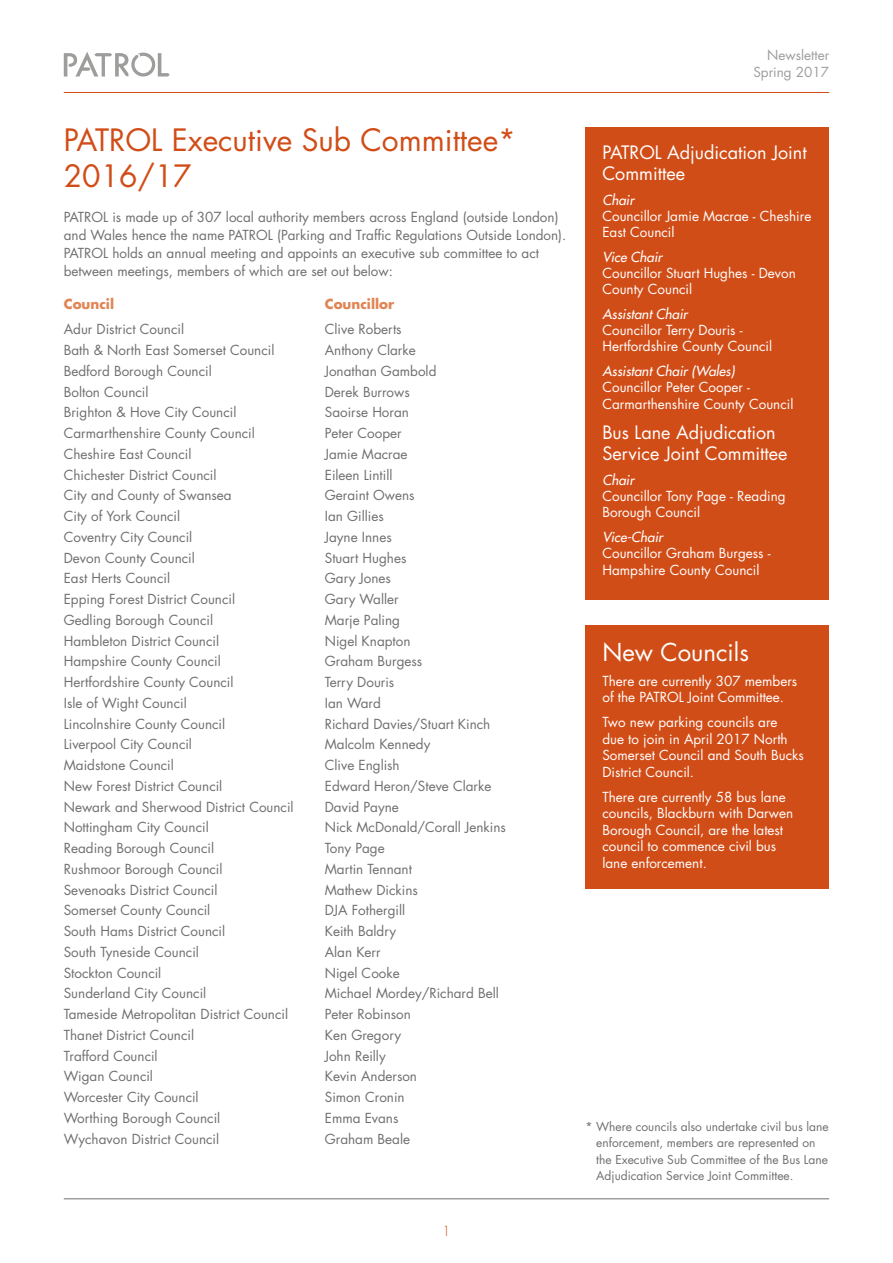
<style>
.page{position:relative;width:893px;height:1263px;background:#fff}
.page>*{position:absolute;margin:0;border:0;box-sizing:border-box;transform-origin:0 0}
.t1{font:30px/36px "Futura";color:#d14d18}
.t2{font:24px "Futura";color:#fff}
.t3{font:18px/21.6px "Futura";color:#fff}
.t4{font:13.5px/18px "Futura";color:#706f6f}
.t5{font:13.5px/16.5px "Futura";color:#fff}
.t6{font:italic 13.5px "Futura";color:#fff}
.t7{font:13.5px/16.2px "Futura";color:#9d9d9c;text-align:right}
.t8{font:700 13.5px "Futura";color:#e08553}
.t9{font:300 13.5px "Futura";color:#d14d18}
.t10{font:12px/16.5px "Futura";color:#706f6f}
</style>
<div class="page">
<svg style="left:64px;top:52px;width:106px;height:25px"></svg>
<hr style="left:64px;top:92px;width:765px;height:1px;background:#d14d18">
<hr style="left:64px;top:1198px;width:765px;height:1px;background:#706f6f">
<div style="left:585px;top:128px;width:244px;height:472px;background:#d14d18"></div>
<div style="left:585px;top:625px;width:244px;height:264px;background:#d14d18"></div>
<h1 class="t1" style="left:64px;top:122px;width:454px">PATROL Executive Sub Committee*<br>2016/17</h1>
<p class="t4" style="left:64px;top:208px;width:504px">PATROL is made up of 307 local authority members across England (outside London) and Wales hence the name PATROL (Parking and Traffic Regulations Outside London).<br>PATROL holds an annual meeting and appoints an executive sub committee to act between meetings, members of which are set out below:</p>
<p class="t8" style="left:64px;top:295px;width:52px">Council</p>
<p class="t8" style="left:325px;top:295px;width:71px">Councillor</p>
<p class="t4" style="left:64px;top:320px;width:122px">Adur District Council</p>
<p class="t4" style="left:325px;top:320px;width:78px">Clive Roberts</p>
<p class="t4" style="left:64px;top:341px;width:212px">Bath &amp; North East Somerset Council</p>
<p class="t4" style="left:325px;top:341px;width:92px">Anthony Clarke</p>
<p class="t4" style="left:64px;top:362px;width:149px">Bedford Borough Council</p>
<p class="t4" style="left:325px;top:362px;width:113px">Jonathan Gambold</p>
<p class="t4" style="left:64px;top:383px;width:86px">Bolton Council</p>
<p class="t4" style="left:325px;top:383px;width:87px">Derek Burrows</p>
<p class="t4" style="left:64px;top:403px;width:174px">Brighton &amp; Hove City Council</p>
<p class="t4" style="left:325px;top:403px;width:86px">Saoirse Horan</p>
<p class="t4" style="left:64px;top:424px;width:193px">Carmarthenshire County Council</p>
<p class="t4" style="left:325px;top:424px;width:78px">Peter Cooper</p>
<p class="t4" style="left:64px;top:445px;width:129px">Cheshire East Council</p>
<p class="t4" style="left:325px;top:445px;width:84px">Jamie Macrae</p>
<p class="t4" style="left:64px;top:466px;width:154px">Chichester District Council</p>
<p class="t4" style="left:325px;top:466px;width:69px">Eileen Lintill</p>
<p class="t4" style="left:64px;top:486px;width:169px">City and County of Swansea</p>
<p class="t4" style="left:325px;top:486px;width:91px">Geraint Owens</p>
<p class="t4" style="left:64px;top:507px;width:118px">City of York Council</p>
<p class="t4" style="left:325px;top:507px;width:60px">Ian Gillies</p>
<p class="t4" style="left:64px;top:528px;width:130px">Coventry City Council</p>
<p class="t4" style="left:325px;top:528px;width:68px">Jayne Innes</p>
<p class="t4" style="left:64px;top:549px;width:133px">Devon County Council</p>
<p class="t4" style="left:325px;top:549px;width:83px">Stuart Hughes</p>
<p class="t4" style="left:64px;top:569px;width:108px">East Herts Council</p>
<p class="t4" style="left:325px;top:569px;width:68px">Gary Jones</p>
<p class="t4" style="left:64px;top:590px;width:173px">Epping Forest District Council</p>
<p class="t4" style="left:325px;top:590px;width:75px">Gary Waller</p>
<p class="t4" style="left:64px;top:611px;width:151px">Gedling Borough Council</p>
<p class="t4" style="left:325px;top:611px;width:77px">Marje Paling</p>
<p class="t4" style="left:64px;top:632px;width:157px">Hambleton District Council</p>
<p class="t4" style="left:325px;top:632px;width:87px">Nigel Knapton</p>
<p class="t4" style="left:64px;top:652px;width:159px">Hampshire County Council</p>
<p class="t4" style="left:325px;top:652px;width:99px">Graham Burgess</p>
<p class="t4" style="left:64px;top:673px;width:171px">Hertfordshire County Council</p>
<p class="t4" style="left:325px;top:673px;width:71px">Terry Douris</p>
<p class="t4" style="left:64px;top:694px;width:124px">Isle of Wight Council</p>
<p class="t4" style="left:325px;top:694px;width:58px">Ian Ward</p>
<p class="t4" style="left:64px;top:715px;width:163px">Lincolnshire County Council</p>
<p class="t4" style="left:325px;top:715px;width:167px">Richard Davies/Stuart Kinch</p>
<p class="t4" style="left:64px;top:735px;width:130px">Liverpool City Council</p>
<p class="t4" style="left:325px;top:735px;width:107px">Malcolm Kennedy</p>
<p class="t4" style="left:64px;top:756px;width:112px">Maidstone Council</p>
<p class="t4" style="left:325px;top:756px;width:76px">Clive English</p>
<p class="t4" style="left:64px;top:777px;width:160px">New Forest District Council</p>
<p class="t4" style="left:325px;top:777px;width:168px">Edward Heron/Steve Clarke</p>
<p class="t4" style="left:64px;top:798px;width:231px">Newark and Sherwood District Council</p>
<p class="t4" style="left:325px;top:798px;width:76px">David Payne</p>
<p class="t4" style="left:64px;top:818px;width:146px">Nottingham City Council</p>
<p class="t4" style="left:325px;top:818px;width:183px">Nick McDonald/Corall Jenkins</p>
<p class="t4" style="left:64px;top:839px;width:152px">Reading Borough Council</p>
<p class="t4" style="left:325px;top:839px;width:62px">Tony Page</p>
<p class="t4" style="left:64px;top:860px;width:160px">Rushmoor Borough Council</p>
<p class="t4" style="left:325px;top:860px;width:89px">Martin Tennant</p>
<p class="t4" style="left:64px;top:881px;width:155px">Sevenoaks District Council</p>
<p class="t4" style="left:325px;top:881px;width:95px">Mathew Dickins</p>
<p class="t4" style="left:64px;top:901px;width:148px">Somerset County Council</p>
<p class="t4" style="left:325px;top:901px;width:82px">DJA Fothergill</p>
<p class="t4" style="left:64px;top:922px;width:163px">South Hams District Council</p>
<p class="t4" style="left:325px;top:922px;width:73px">Keith Baldry</p>
<p class="t4" style="left:64px;top:943px;width:137px">South Tyneside Council</p>
<p class="t4" style="left:325px;top:943px;width:57px">Alan Kerr</p>
<p class="t4" style="left:64px;top:964px;width:99px">Stockton Council</p>
<p class="t4" style="left:325px;top:964px;width:77px">Nigel Cooke</p>
<p class="t4" style="left:64px;top:984px;width:144px">Sunderland City Council</p>
<p class="t4" style="left:325px;top:984px;width:176px">Michael Mordey/Richard Bell</p>
<p class="t4" style="left:64px;top:1005px;width:226px">Tameside Metropolitan District Council</p>
<p class="t4" style="left:325px;top:1005px;width:88px">Peter Robinson</p>
<p class="t4" style="left:64px;top:1026px;width:132px">Thanet District Council</p>
<p class="t4" style="left:325px;top:1026px;width:78px">Ken Gregory</p>
<p class="t4" style="left:64px;top:1047px;width:95px">Trafford Council</p>
<p class="t4" style="left:325px;top:1047px;width:62px">John Reilly</p>
<p class="t4" style="left:64px;top:1067px;width:91px">Wigan Council</p>
<p class="t4" style="left:325px;top:1067px;width:94px">Kevin Anderson</p>
<p class="t4" style="left:64px;top:1088px;width:136px">Worcester City Council</p>
<p class="t4" style="left:325px;top:1088px;width:81px">Simon Cronin</p>
<p class="t4" style="left:64px;top:1109px;width:158px">Worthing Borough Council</p>
<p class="t4" style="left:325px;top:1109px;width:75px">Emma Evans</p>
<p class="t4" style="left:64px;top:1130px;width:157px">Wychavon District Council</p>
<p class="t4" style="left:325px;top:1130px;width:87px">Graham Beale</p>
<p class="t9" style="left:442px;top:1222px;width:10px">1</p>
<p class="t7" style="left:753px;top:47px;width:77px">Newsletter<br>Spring 2017</p>
<h3 class="t3" style="left:602px;top:141px;width:206px">PATROL Adjudication Joint<br>Committee</h3>
<p class="t6" style="left:602px;top:191px;width:33px">Chair</p>
<p class="t5" style="left:602px;top:208px;width:210px">Councillor Jamie Macrae - Cheshire<br>East Council</p>
<p class="t6" style="left:602px;top:248px;width:61px">Vice Chair</p>
<p class="t5" style="left:602px;top:265px;width:195px">Councillor Stuart Hughes - Devon<br>County Council</p>
<p class="t6" style="left:602px;top:306px;width:87px">Assistant Chair</p>
<p class="t5" style="left:602px;top:322px;width:171px">Councillor Terry Douris -<br>Hertfordshire County Council</p>
<p class="t6" style="left:602px;top:363px;width:134px">Assistant Chair (Wales)</p>
<p class="t5" style="left:602px;top:379px;width:193px">Councillor Peter Cooper -<br>Carmarthenshire County Council</p>
<h3 class="t3" style="left:602px;top:421px;width:187px">Bus Lane Adjudication<br>Service Joint Committee</h3>
<p class="t6" style="left:602px;top:471px;width:33px">Chair</p>
<p class="t5" style="left:602px;top:488px;width:185px">Councillor Tony Page - Reading<br>Borough Council</p>
<p class="t6" style="left:602px;top:529px;width:62px">Vice-Chair</p>
<p class="t5" style="left:602px;top:545px;width:170px">Councillor Graham Burgess -<br>Hampshire County Council</p>
<h2 class="t2" style="left:602px;top:636px;width:148px">New Councils</h2>
<p class="t5" style="left:602px;top:673px;width:196px">There are currently 307 members of the PATROL Joint Committee.</p>
<p class="t5" style="left:602px;top:714px;width:203px">Two new parking councils are<br>due to join in April 2017 North<br>Somerset Council and South Bucks<br>District Council.</p>
<p class="t5" style="left:602px;top:789px;width:192px">There are currently 58 bus lane councils, Blackburn with Darwen<br>Borough Council, are the latest council to commence civil bus lane enforcement.</p>
<p class="t10" style="left:596px;top:1118px;width:234px;text-indent:-11px">* Where councils also undertake civil bus lane enforcement, members are represented on the Executive Sub Committee of the Bus Lane Adjudication Service Joint Committee.</p>
</div>
